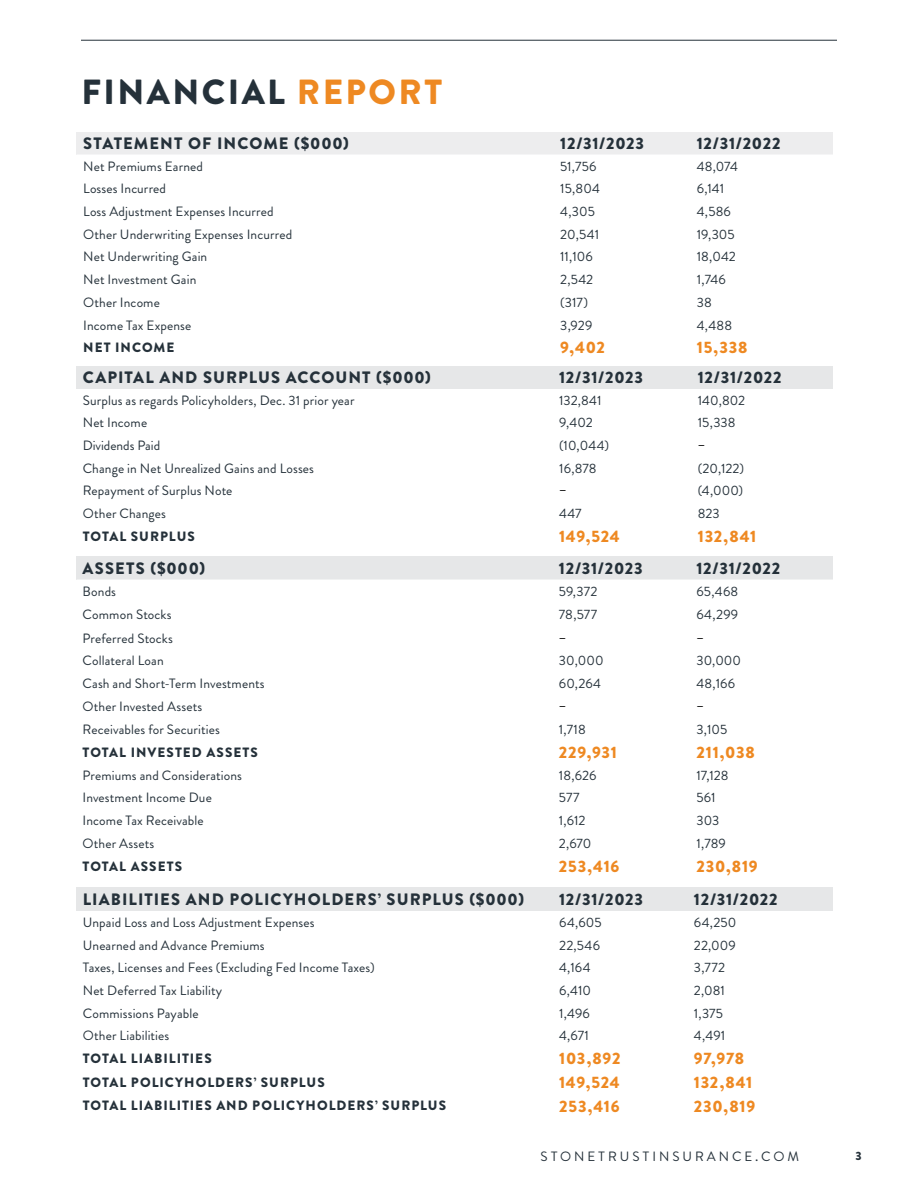
<style>
.page{position:relative;width:918px;height:1188px;background:#fff}
.page>*{position:absolute;margin:0;border:0;box-sizing:border-box;transform-origin:0 0}
.t1{font:900 34.8px "Brandon Grotesque";letter-spacing:.07em;color:#25313a}
.t2{font:900 16.5px "Brandon Grotesque";letter-spacing:.055em;color:#25313a}
.t3{font:900 16.5px "Brandon Grotesque";letter-spacing:.045em;color:#ee8922}
.t4{font:13.5px "Brandon Grotesque";letter-spacing:.01em;color:#25313a}
.t5{font:900 13.5px "Brandon Grotesque";letter-spacing:.075em;color:#25313a}
.t6{font:13.5px "Brandon Text";letter-spacing:.22em;color:#25313a}
.t7{font:500 13.5px "Brandon Grotesque";color:#000}
.t8{font:900 12px "Brandon Grotesque";color:#25313a}
.s1{color:#ee8922}
</style>
<div class="page">
<div style="left:76px;top:887px;width:757px;height:24px;background:#e6e7e8"></div>
<div style="left:76px;top:556px;width:757px;height:24px;background:#e6e7e8"></div>
<div style="left:76px;top:366px;width:757px;height:23px;background:#e6e7e8"></div>
<div style="left:76px;top:132px;width:757px;height:22px;background:#ededee"></div>
<hr style="left:81px;top:40px;width:756px;height:1px;background:#25313a">
<h1 class="t1" style="left:82px;top:67px;width:362px">FINANCIAL <span class="s1">REPORT</span></h1>
<p class="t2" style="left:83px;top:132px;width:267px">STATEMENT OF INCOME ($000)</p>
<p class="t2" style="left:560px;top:132px;width:85px">12/31/2023</p>
<p class="t2" style="left:697px;top:132px;width:85px">12/31/2022</p>
<p class="t4" style="left:83px;top:157px;width:121px">Net Premiums Earned</p>
<p class="t4" style="left:560px;top:157px;width:38px">51,756</p>
<p class="t4" style="left:697px;top:157px;width:43px">48,074</p>
<p class="t4" style="left:83px;top:179px;width:84px">Losses Incurred</p>
<p class="t4" style="left:560px;top:179px;width:41px">15,804</p>
<p class="t4" style="left:697px;top:179px;width:29px">6,141</p>
<p class="t4" style="left:83px;top:202px;width:192px">Loss Adjustment Expenses Incurred</p>
<p class="t4" style="left:560px;top:202px;width:36px">4,305</p>
<p class="t4" style="left:697px;top:202px;width:36px">4,586</p>
<p class="t4" style="left:83px;top:225px;width:211px">Other Underwriting Expenses Incurred</p>
<p class="t4" style="left:560px;top:225px;width:40px">20,541</p>
<p class="t4" style="left:697px;top:225px;width:39px">19,305</p>
<p class="t4" style="left:83px;top:248px;width:126px">Net Underwriting Gain</p>
<p class="t4" style="left:560px;top:248px;width:34px">11,106</p>
<p class="t4" style="left:697px;top:248px;width:41px">18,042</p>
<p class="t4" style="left:83px;top:270px;width:115px">Net Investment Gain</p>
<p class="t4" style="left:560px;top:270px;width:34px">2,542</p>
<p class="t4" style="left:697px;top:270px;width:31px">1,746</p>
<p class="t4" style="left:83px;top:293px;width:78px">Other Income</p>
<p class="t4" style="left:560px;top:293px;width:29px">(317)</p>
<p class="t4" style="left:697px;top:293px;width:17px">38</p>
<p class="t4" style="left:83px;top:316px;width:110px">Income Tax Expense</p>
<p class="t4" style="left:560px;top:316px;width:34px">3,929</p>
<p class="t4" style="left:697px;top:316px;width:37px">4,488</p>
<p class="t5" style="left:83px;top:338px;width:93px">NET INCOME</p>
<p class="t3" style="left:560px;top:336px;width:46px">9,402</p>
<p class="t3" style="left:697px;top:336px;width:52px">15,338</p>
<p class="t2" style="left:83px;top:366px;width:350px">CAPITAL AND SURPLUS ACCOUNT ($000)</p>
<p class="t2" style="left:559px;top:366px;width:85px">12/31/2023</p>
<p class="t2" style="left:698px;top:366px;width:85px">12/31/2022</p>
<p class="t4" style="left:83px;top:391px;width:273px">Surplus as regards Policyholders, Dec. 31 prior year</p>
<p class="t4" style="left:559px;top:391px;width:44px">132,841</p>
<p class="t4" style="left:698px;top:391px;width:49px">140,802</p>
<p class="t4" style="left:83px;top:414px;width:66px">Net Income</p>
<p class="t4" style="left:559px;top:414px;width:35px">9,402</p>
<p class="t4" style="left:698px;top:414px;width:39px">15,338</p>
<p class="t4" style="left:83px;top:436px;width:79px">Dividends Paid</p>
<p class="t4" style="left:559px;top:436px;width:51px">(10,044)</p>
<p class="t7" style="left:698px;top:436px;width:9px">–</p>
<p class="t4" style="left:83px;top:459px;width:233px">Change in Net Unrealized Gains and Losses</p>
<p class="t4" style="left:559px;top:459px;width:39px">16,878</p>
<p class="t4" style="left:698px;top:459px;width:48px">(20,122)</p>
<p class="t4" style="left:83px;top:482px;width:151px">Repayment of Surplus Note</p>
<p class="t7" style="left:559px;top:482px;width:9px">–</p>
<p class="t4" style="left:698px;top:482px;width:47px">(4,000)</p>
<p class="t4" style="left:83px;top:504px;width:85px">Other Changes</p>
<p class="t4" style="left:559px;top:504px;width:24px">447</p>
<p class="t4" style="left:698px;top:504px;width:23px">823</p>
<p class="t5" style="left:83px;top:527px;width:113px">TOTAL SURPLUS</p>
<p class="t3" style="left:559px;top:525px;width:62px">149,524</p>
<p class="t3" style="left:698px;top:525px;width:60px">132,841</p>
<p class="t2" style="left:83px;top:556px;width:124px">ASSETS ($000)</p>
<p class="t2" style="left:559px;top:556px;width:85px">12/31/2023</p>
<p class="t2" style="left:697px;top:556px;width:85px">12/31/2022</p>
<p class="t4" style="left:83px;top:582px;width:35px">Bonds</p>
<p class="t4" style="left:559px;top:582px;width:40px">59,372</p>
<p class="t4" style="left:696px;top:582px;width:43px">65,468</p>
<p class="t4" style="left:83px;top:605px;width:91px">Common Stocks</p>
<p class="t4" style="left:559px;top:605px;width:40px">78,577</p>
<p class="t4" style="left:696px;top:605px;width:43px">64,299</p>
<p class="t4" style="left:83px;top:629px;width:92px">Preferred Stocks</p>
<p class="t7" style="left:559px;top:629px;width:9px">–</p>
<p class="t7" style="left:696px;top:629px;width:9px">–</p>
<p class="t4" style="left:83px;top:652px;width:83px">Collateral Loan</p>
<p class="t4" style="left:559px;top:652px;width:46px">30,000</p>
<p class="t4" style="left:696px;top:652px;width:46px">30,000</p>
<p class="t4" style="left:83px;top:674px;width:184px">Cash and Short-Term Investments</p>
<p class="t4" style="left:559px;top:674px;width:44px">60,264</p>
<p class="t4" style="left:696px;top:674px;width:40px">48,166</p>
<p class="t4" style="left:83px;top:697px;width:121px">Other Invested Assets</p>
<p class="t7" style="left:559px;top:697px;width:9px">–</p>
<p class="t7" style="left:696px;top:697px;width:9px">–</p>
<p class="t4" style="left:83px;top:720px;width:139px">Receivables for Securities</p>
<p class="t4" style="left:559px;top:720px;width:28px">1,718</p>
<p class="t4" style="left:696px;top:720px;width:32px">3,105</p>
<p class="t5" style="left:83px;top:742px;width:177px">TOTAL INVESTED ASSETS</p>
<p class="t3" style="left:559px;top:740px;width:60px">229,931</p>
<p class="t3" style="left:696px;top:740px;width:60px">211,038</p>
<p class="t4" style="left:83px;top:766px;width:161px">Premiums and Considerations</p>
<p class="t4" style="left:559px;top:766px;width:39px">18,626</p>
<p class="t4" style="left:696px;top:766px;width:34px">17,128</p>
<p class="t4" style="left:83px;top:788px;width:131px">Investment Income Due</p>
<p class="t4" style="left:559px;top:788px;width:22px">577</p>
<p class="t4" style="left:696px;top:788px;width:21px">561</p>
<p class="t4" style="left:83px;top:811px;width:123px">Income Tax Receivable</p>
<p class="t4" style="left:559px;top:811px;width:28px">1,612</p>
<p class="t4" style="left:696px;top:811px;width:24px">303</p>
<p class="t4" style="left:83px;top:834px;width:73px">Other Assets</p>
<p class="t4" style="left:559px;top:834px;width:34px">2,670</p>
<p class="t4" style="left:696px;top:834px;width:31px">1,789</p>
<p class="t5" style="left:83px;top:857px;width:101px">TOTAL ASSETS</p>
<p class="t3" style="left:559px;top:855px;width:62px">253,416</p>
<p class="t3" style="left:696px;top:855px;width:63px">230,819</p>
<p class="t2" style="left:83px;top:887px;width:443px">LIABILITIES AND POLICYHOLDERS’ SURPLUS ($000)</p>
<p class="t2" style="left:559px;top:887px;width:85px">12/31/2023</p>
<p class="t2" style="left:694px;top:887px;width:85px">12/31/2022</p>
<p class="t4" style="left:83px;top:913px;width:233px">Unpaid Loss and Loss Adjustment Expenses</p>
<p class="t4" style="left:559px;top:913px;width:44px">64,605</p>
<p class="t4" style="left:694px;top:913px;width:44px">64,250</p>
<p class="t4" style="left:83px;top:936px;width:183px">Unearned and Advance Premiums</p>
<p class="t4" style="left:559px;top:936px;width:42px">22,546</p>
<p class="t4" style="left:694px;top:936px;width:43px">22,009</p>
<p class="t4" style="left:83px;top:958px;width:294px">Taxes, Licenses and Fees (Excluding Fed Income Taxes)</p>
<p class="t4" style="left:559px;top:958px;width:33px">4,164</p>
<p class="t4" style="left:694px;top:958px;width:33px">3,772</p>
<p class="t4" style="left:83px;top:981px;width:141px">Net Deferred Tax Liability</p>
<p class="t4" style="left:559px;top:981px;width:33px">6,410</p>
<p class="t4" style="left:694px;top:981px;width:33px">2,081</p>
<p class="t4" style="left:83px;top:1004px;width:117px">Commissions Payable</p>
<p class="t4" style="left:559px;top:1004px;width:32px">1,496</p>
<p class="t4" style="left:694px;top:1004px;width:31px">1,375</p>
<p class="t4" style="left:83px;top:1026px;width:88px">Other Liabilities</p>
<p class="t4" style="left:559px;top:1026px;width:31px">4,671</p>
<p class="t4" style="left:694px;top:1026px;width:33px">4,491</p>
<p class="t5" style="left:83px;top:1049px;width:130px">TOTAL LIABILITIES</p>
<p class="t3" style="left:559px;top:1047px;width:63px">103,892</p>
<p class="t3" style="left:694px;top:1047px;width:52px">97,978</p>
<p class="t5" style="left:83px;top:1073px;width:243px">TOTAL POLICYHOLDERS’ SURPLUS</p>
<p class="t3" style="left:559px;top:1071px;width:62px">149,524</p>
<p class="t3" style="left:694px;top:1071px;width:60px">132,841</p>
<p class="t5" style="left:83px;top:1096px;width:365px">TOTAL LIABILITIES AND POLICYHOLDERS’ SURPLUS</p>
<p class="t3" style="left:559px;top:1094px;width:62px">253,416</p>
<p class="t3" style="left:694px;top:1094px;width:63px">230,819</p>
<p class="t6" style="left:541px;top:1147px;width:260px">STONETRUSTINSURANCE.COM</p>
<p class="t8" style="left:855px;top:1147px;width:8px">3</p>
</div>
